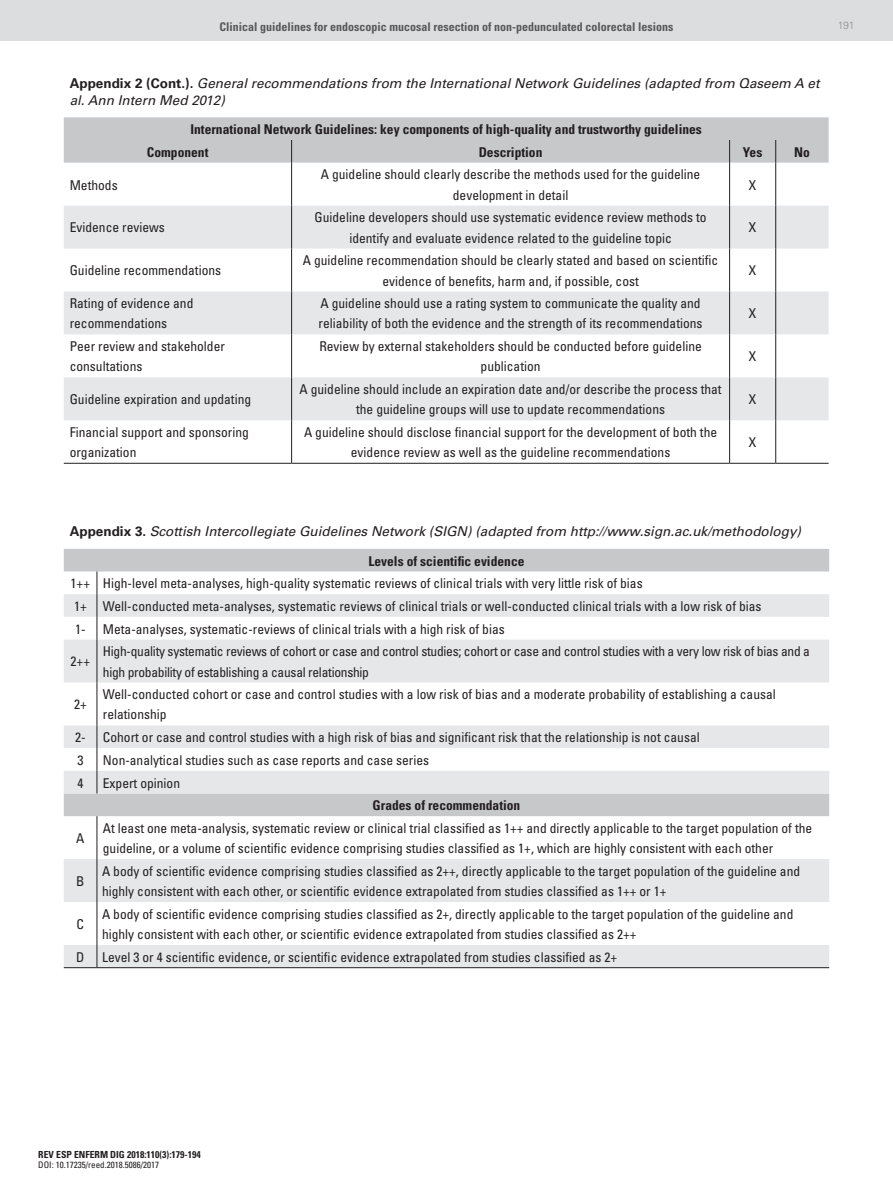
<style>
.page{position:relative;width:893px;height:1191px;background:#fff}
.page>*{position:absolute;margin:0;border:0;box-sizing:border-box;transform-origin:0 0}
.t1{font:condensed 13.5px/20.2px "Univers";color:#231f20}
.t2{font:italic 13.5px/16.2px "Univers";color:#231f20}
.t3{font:condensed 13.5px/20.2px "Univers";letter-spacing:-.02em;color:#231f20}
.t4{font:700 condensed 13.5px/22.6px "Univers";color:#231f20}
.t5{font:700 condensed 12px "Univers";color:#57585a}
.t6{font:300 10.5px "Univers";color:#8a8c8f}
.t7{font:700 condensed 9.75px "Univers";color:#231f20}
.t8{font:condensed 9px "Univers";color:#231f20}
.s1{font-weight:700;font-style:normal}
.s2{font-weight:700;font-style:normal;font-stretch:condensed}
</style>
<div class="page">
<div style="left:0;top:0;width:893px;height:40px;background:#dcdddf"></div>
<svg style="left:64px;top:206px;width:765px;height:214px;fill:#e6e7e9"></svg>
<div style="left:64px;top:117px;width:765px;height:46px;background:#c7c8ca"></div>
<hr style="left:291px;top:163px;width:1px;height:43px;background:#231f20">
<hr style="left:729px;top:163px;width:1px;height:43px;background:#231f20">
<hr style="left:775px;top:163px;width:1px;height:43px;background:#231f20">
<hr style="left:291px;top:206px;width:1px;height:42px;background:#231f20">
<hr style="left:729px;top:206px;width:1px;height:42px;background:#231f20">
<hr style="left:775px;top:206px;width:1px;height:42px;background:#231f20">
<hr style="left:291px;top:248px;width:1px;height:43px;background:#231f20">
<hr style="left:729px;top:248px;width:1px;height:43px;background:#231f20">
<hr style="left:775px;top:248px;width:1px;height:43px;background:#231f20">
<hr style="left:291px;top:291px;width:1px;height:43px;background:#231f20">
<hr style="left:729px;top:291px;width:1px;height:43px;background:#231f20">
<hr style="left:775px;top:291px;width:1px;height:43px;background:#231f20">
<hr style="left:291px;top:334px;width:1px;height:43px;background:#231f20">
<hr style="left:729px;top:334px;width:1px;height:43px;background:#231f20">
<hr style="left:775px;top:334px;width:1px;height:43px;background:#231f20">
<hr style="left:291px;top:377px;width:1px;height:43px;background:#231f20">
<hr style="left:729px;top:377px;width:1px;height:43px;background:#231f20">
<hr style="left:775px;top:377px;width:1px;height:43px;background:#231f20">
<hr style="left:291px;top:420px;width:1px;height:43px;background:#231f20">
<hr style="left:729px;top:420px;width:1px;height:43px;background:#231f20">
<hr style="left:775px;top:420px;width:1px;height:43px;background:#231f20">
<hr style="left:64px;top:463px;width:228px;height:1px;background:#231f20">
<hr style="left:292px;top:463px;width:438px;height:1px;background:#231f20">
<hr style="left:730px;top:463px;width:46px;height:1px;background:#231f20">
<hr style="left:776px;top:463px;width:53px;height:1px;background:#231f20">
<svg style="left:64px;top:549px;width:765px;height:45px"></svg>
<svg style="left:64px;top:594px;width:765px;height:373px;fill:#e6e7e9"></svg>
<svg style="left:97px;top:571px;width:1px;height:68px"></svg>
<hr style="left:97px;top:639px;width:1px;height:43px;background:#231f20">
<hr style="left:97px;top:682px;width:1px;height:43px;background:#231f20">
<hr style="left:97px;top:859px;width:1px;height:43px;background:#231f20">
<hr style="left:97px;top:902px;width:1px;height:43px;background:#231f20">
<svg style="left:97px;top:945px;width:1px;height:22px"></svg>
<hr style="left:97px;top:967px;width:732px;height:1px;background:#231f20">
<svg style="left:97px;top:725px;width:1px;height:68px"></svg>
<hr style="left:64px;top:967px;width:33px;height:1px;background:#231f20">
<hr style="left:97px;top:816px;width:1px;height:43px;background:#231f20">
<p class="t5" style="left:219px;top:19px;width:455px">Clinical guidelines for endoscopic mucosal resection of non-pedunculated colorectal lesions</p>
<p class="t2" style="left:70px;top:76px;width:751px"><span class="s1">Appendix 2 (Cont.).</span> General recommendations from the International Network Guidelines (adapted from Qaseem A et al. Ann Intern Med 2012)</p>
<p class="t4" style="left:147px;top:118px;width:556px;text-indent:43px">International Network Guidelines: key components of high-quality and trustworthy guidelines<br>Component</p>
<p class="t4" style="left:479px;top:140px;width:65px">Description</p>
<p class="t4" style="left:743px;top:140px;width:21px">Yes</p>
<p class="t4" style="left:794px;top:140px;width:17px">No</p>
<p class="t1" style="left:70px;top:174px;width:49px">Methods</p>
<p class="t1" style="left:321px;top:164px;width:381px;text-align:center">A guideline should clearly describe the methods used for the guideline development in detail</p>
<p class="t1" style="left:749px;top:174px;width:9px">X</p>
<p class="t1" style="left:70px;top:217px;width:97px">Evidence reviews</p>
<p class="t1" style="left:315px;top:207px;width:394px;text-align:center">Guideline developers should use systematic evidence review methods to identify and evaluate evidence related to the guideline topic</p>
<p class="t1" style="left:749px;top:217px;width:9px">X</p>
<p class="t1" style="left:70px;top:260px;width:153px">Guideline recommendations</p>
<p class="t1" style="left:303px;top:250px;width:417px;text-align:center">A guideline recommendation should be clearly stated and based on scientific evidence of benefits, harm and, if possible, cost</p>
<p class="t1" style="left:749px;top:260px;width:9px">X</p>
<p class="t1" style="left:70px;top:293px;width:125px">Rating of evidence and recommendations</p>
<p class="t1" style="left:319px;top:293px;width:385px">A guideline should use a rating system to communicate the quality and reliability of both the evidence and the strength of its recommendations</p>
<p class="t1" style="left:749px;top:303px;width:9px">X</p>
<p class="t1" style="left:70px;top:336px;width:157px">Peer review and stakeholder consultations</p>
<p class="t1" style="left:319px;top:336px;width:384px;text-align:center">Review by external stakeholders should be conducted before guideline publication</p>
<p class="t1" style="left:749px;top:346px;width:9px">X</p>
<p class="t1" style="left:70px;top:389px;width:183px">Guideline expiration and updating</p>
<p class="t1" style="left:299px;top:379px;width:424px;text-align:center">A guideline should include an expiration date and/or describe the process that the guideline groups will use to update recommendations</p>
<p class="t1" style="left:749px;top:389px;width:9px">X</p>
<p class="t1" style="left:70px;top:422px;width:181px">Financial support and sponsoring organization</p>
<p class="t1" style="left:304px;top:422px;width:415px;text-align:center">A guideline should disclose financial support for the development of both the evidence review as well as the guideline recommendations</p>
<p class="t1" style="left:749px;top:432px;width:9px">X</p>
<p class="t6" style="left:838px;top:19px;width:18px">191</p>
<p class="t2" style="left:368px;top:516px;width:434px;line-height:29.4px;text-indent:-299px"><span class="s1">Appendix 3.</span> Scottish Intercollegiate Guidelines Network (SIGN) (adapted from http://www.sign.ac.uk/methodology)<br><span class="s2">Levels of scientific evidence</span></p>
<p class="t1" style="left:71px;top:572px;width:692px;line-height:22.6px">1++ High-level meta-analyses, high-quality systematic reviews of clinical trials with very little risk of bias<br>1+ Well-conducted meta-analyses, systematic reviews of clinical trials or well-conducted clinical trials with a low risk of bias<br>1-</p>
<p class="t1" style="left:103px;top:618px;width:403px">Meta-analyses, systematic-reviews of clinical trials with a high risk of bias</p>
<p class="t1" style="left:71px;top:651px;width:21px">2++</p>
<p class="t3" style="left:103px;top:641px;width:708px">High-quality systematic reviews of cohort or case and control studies; cohort or case and control studies with a very low risk of bias and a high probability of establishing a causal relationship</p>
<p class="t1" style="left:74px;top:694px;width:14px">2+</p>
<p class="t1" style="left:103px;top:684px;width:674px">Well-conducted cohort or case and control studies with a low risk of bias and a moderate probability of establishing a causal relationship</p>
<p class="t1" style="left:75px;top:727px;width:12px">2-</p>
<p class="t1" style="left:103px;top:727px;width:598px">Cohort or case and control studies with a high risk of bias and significant risk that the relationship is not causal</p>
<p class="t1" style="left:77px;top:749px;width:7px">3</p>
<p class="t1" style="left:103px;top:749px;width:328px">Non-analytical studies such as case reports and case series</p>
<p class="t1" style="left:77px;top:772px;width:7px">4</p>
<p class="t1" style="left:103px;top:772px;width:79px">Expert opinion</p>
<p class="t4" style="left:373px;top:794px;width:149px">Grades of recommendation</p>
<p class="t1" style="left:76px;top:828px;width:10px">A</p>
<p class="t1" style="left:103px;top:817px;width:711px">At least one meta-analysis, systematic review or clinical trial classified as 1++ and directly applicable to the target population of the guideline, or a volume of scientific evidence comprising studies classified as 1+, which are highly consistent with each other</p>
<p class="t1" style="left:76px;top:871px;width:10px">B</p>
<p class="t1" style="left:102px;top:860px;width:700px">A body of scientific evidence comprising studies classified as 2++, directly applicable to the target population of the guideline and highly consistent with each other, or scientific evidence extrapolated from studies classified as 1++ or 1+</p>
<p class="t1" style="left:77px;top:913px;width:9px">C</p>
<p class="t1" style="left:102px;top:903px;width:693px">A body of scientific evidence comprising studies classified as 2+, directly applicable to the target population of the guideline and highly consistent with each other, or scientific evidence extrapolated from studies classified as 2++</p>
<p class="t1" style="left:76px;top:946px;width:10px">D</p>
<p class="t1" style="left:102px;top:946px;width:517px">Level 3 or 4 scientific evidence, or scientific evidence extrapolated from studies classified as 2+</p>
<p class="t7" style="left:38px;top:1148px;width:164px">REV ESP ENFERM DIG 2018:110(3):179-194</p>
<p class="t8" style="left:38px;top:1159px;width:122px">DOI: 10.17235/reed.2018.5086/2017</p>
</div>
